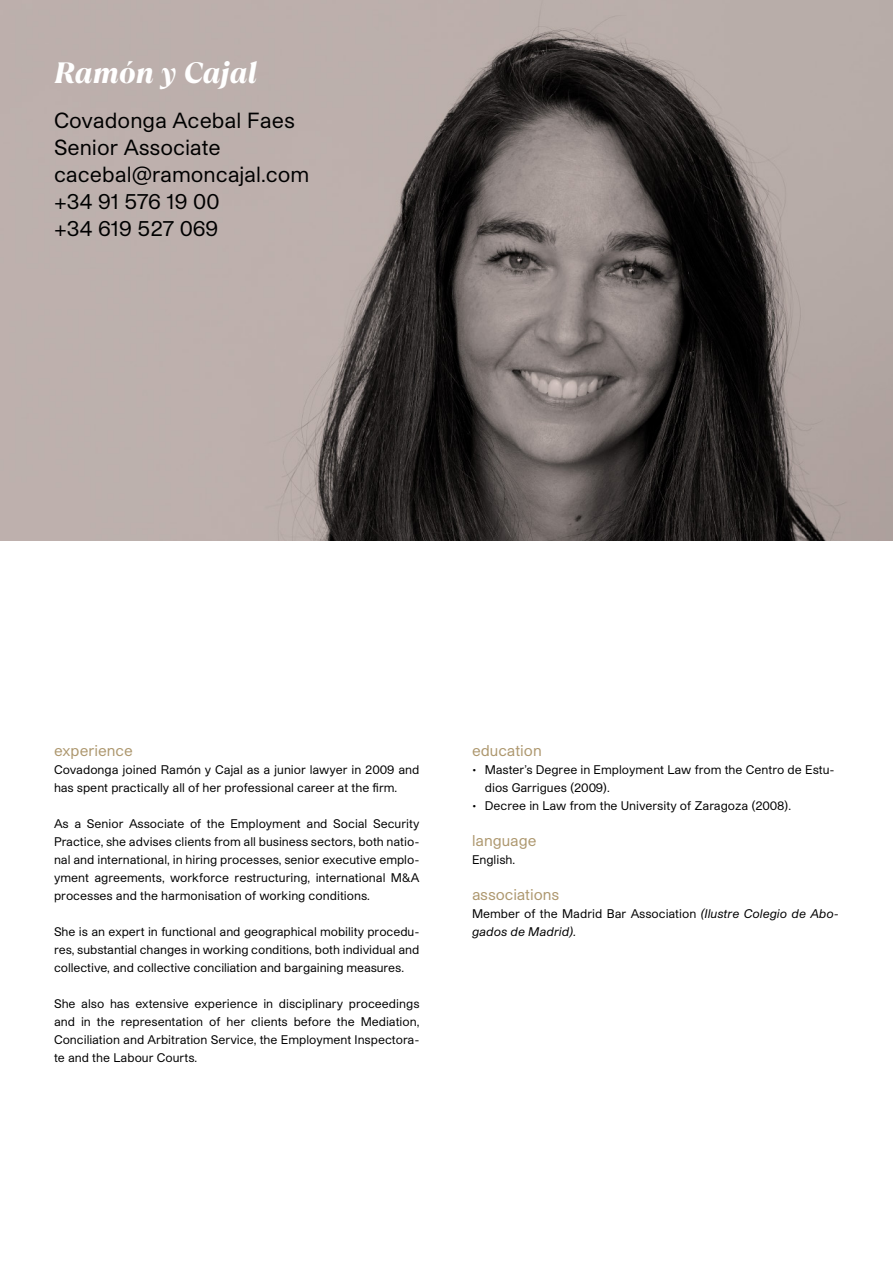
<style>
.page{position:relative;width:893px;height:1263px;background:#fff}
.page>*{position:absolute;margin:0;border:0;box-sizing:border-box;transform-origin:0 0}
.t1{font:italic 800 29.4px "TT Ramillas";color:#fff}
.t2{font:21px/27px "Studio Pro";color:#000}
.t3{font:15px "Studio Pro";color:#ad976e}
.t4{font:12px/18px "Studio Pro";color:#000;text-align:justify}
.t5{font:italic 12px/18px "Studio Pro";color:#000}
.s1{font-style:normal}
</style>
<div class="page">
<img style="left:0;top:0;width:893px;height:540px">
<h1 class="t1" style="left:54px;top:54px;width:205px">Ramón y Cajal</h1>
<h2 class="t2" style="left:54px;top:106px;width:257px">Covadonga Acebal Faes<br>Senior Associate cacebal@ramoncajal.com +34 91 576 19 00<br>+34 619 527 069</h2>
<p class="t3" style="left:54px;top:741px;width:80px">experience</p>
<p class="t4" style="left:54px;top:760px;width:367px">Covadonga joined Ramón y Cajal as a junior lawyer in 2009 and has spent practically all of her professional career at the firm.</p>
<p class="t4" style="left:54px;top:814px;width:367px">As a Senior Associate of the Employment and Social Security Practice, she advises clients from all business sectors, both natio&shy;nal and international, in hiring processes, senior executive emplo&shy;yment agreements, workforce restructuring, international M&amp;A processes and the harmonisation of working conditions.</p>
<p class="t4" style="left:54px;top:922px;width:367px">She is an expert in functional and geographical mobility procedu&shy;res, substantial changes in working conditions, both individual and collective, and collective conciliation and bargaining measures.</p>
<p class="t4" style="left:54px;top:994px;width:367px">She also has extensive experience in disciplinary proceedings and in the representation of her clients before the Mediation, Conciliation and Arbitration Service, the Employment Inspectora&shy;te and the Labour Courts.</p>
<p class="t3" style="left:472px;top:741px;width:71px">education</p>
<p class="t4" style="left:485px;top:760px;width:351px;text-indent:-13px">• Master’s Degree in Employment Law from the Centro de Estu&shy;dios Garrigues (2009).</p>
<p class="t4" style="left:472px;top:796px;width:321px">• Decree in Law from the University of Zaragoza (2008).</p>
<p class="t3" style="left:472px;top:831px;width:66px">language</p>
<p class="t4" style="left:472px;top:850px;width:45px">English.</p>
<p class="t3" style="left:472px;top:885px;width:89px">associations</p>
<p class="t5" style="left:472px;top:904px;width:368px"><span class="s1">Member of the Madrid Bar Association</span> (Ilustre Colegio de Abo&shy;gados de Madrid).</p>
</div>
